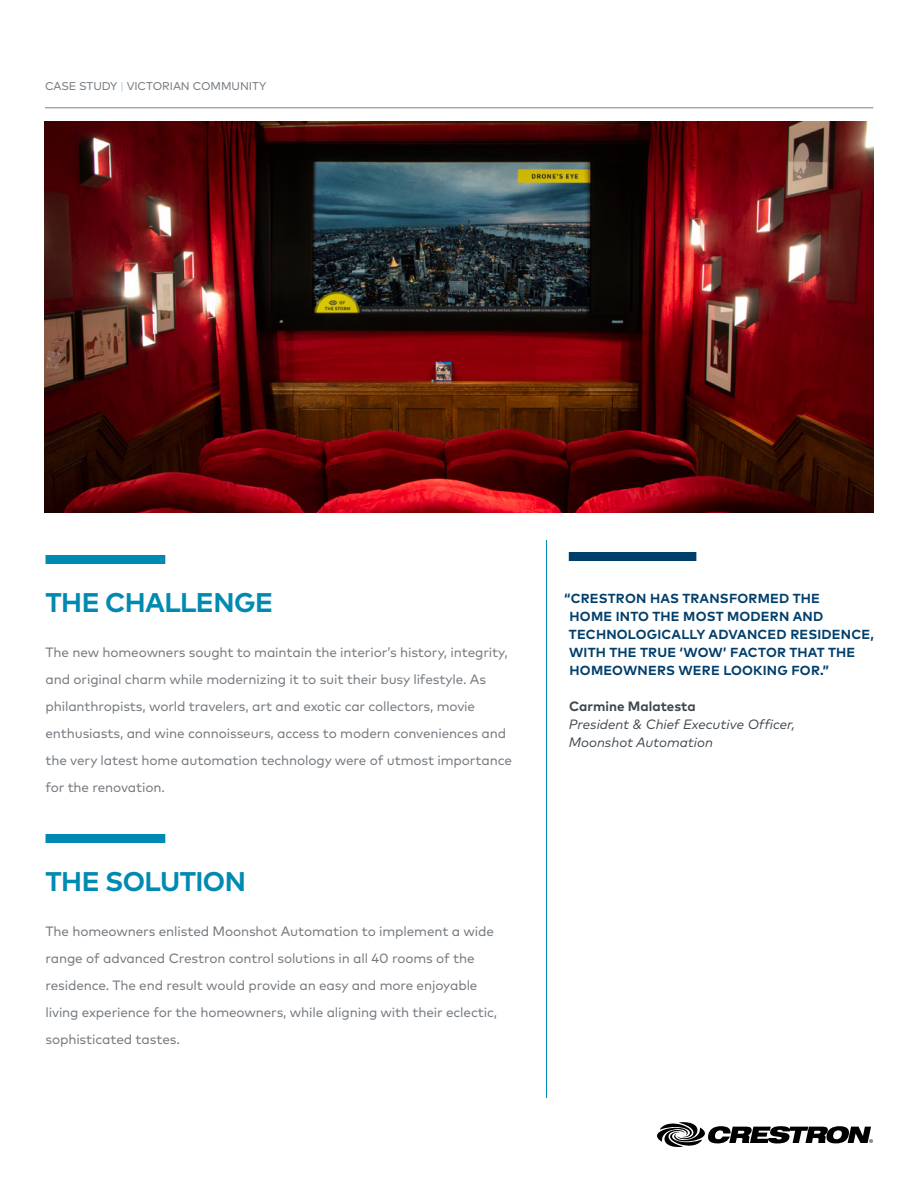
<style>
.page{position:relative;width:918px;height:1188px;background:#fff}
.page>*{position:absolute;margin:0;border:0;box-sizing:border-box;transform-origin:0 0}
.t1{font:700 27px "Mark Pro";letter-spacing:-.02em;color:#008ab1}
.t2{font:13.5px/27px "Mark Pro";letter-spacing:-.01em;color:#747a80}
.t3{font:italic 13.5px/18px "Mark Pro";color:#40474f}
.t4{font:700 13.5px "Mark Pro";color:#40474f}
.t5{font:700 13.2px/18px "Mark Pro";letter-spacing:.015em;color:#003e6b}
.t6{font:11.25px "Mark Pro";letter-spacing:-.005em;color:#747a80}
.s1{font-weight:300;color:#8cc3d9}
</style>
<div class="page">
<hr style="left:546px;top:540px;width:1px;height:558px;background:#008ab1">
<hr style="left:45px;top:108px;width:828px;height:1px;background:#7c8288">
<img style="left:44px;top:122px;width:829px;height:391px">
<svg style="left:657px;top:1122px;width:216px;height:25px"></svg>
<div style="left:46px;top:555px;width:119px;height:9px;background:#008ab1"></div>
<div style="left:46px;top:834px;width:119px;height:9px;background:#008ab1"></div>
<div style="left:569px;top:552px;width:127px;height:9px;background:#003e6b"></div>
<p class="t6" style="left:45px;top:78px;width:223px">CASE STUDY <span class="s1">|</span> VICTORIAN COMMUNITY</p>
<h1 class="t1" style="left:46px;top:582px;width:229px">THE CHALLENGE</h1>
<p class="t2" style="left:46px;top:638px;width:468px">The new homeowners sought to maintain the interior’s history, integrity, and original charm while modernizing it to suit their busy lifestyle. As philanthropists, world travelers, art and exotic car collectors, movie enthusiasts, and wine connoisseurs, access to modern conveniences and the very latest home automation technology were of utmost importance for the renovation.</p>
<h1 class="t1" style="left:46px;top:861px;width:202px">THE SOLUTION</h1>
<p class="t2" style="left:46px;top:917px;width:453px">The homeowners enlisted Moonshot Automation to implement a wide range of advanced Crestron control solutions in all 40 rooms of the residence. The end result would provide an easy and more enjoyable living experience for the homeowners, while aligning with their eclectic, sophisticated tastes.</p>
<p class="t5" style="left:569px;top:588px;width:306px;text-indent:-5px">“CRESTRON HAS TRANSFORMED THE<br>HOME INTO THE MOST MODERN AND<br>TECHNOLOGICALLY ADVANCED RESIDENCE,<br>WITH THE TRUE ‘WOW’ FACTOR THAT THE<br>HOMEOWNERS WERE LOOKING FOR.”</p>
<p class="t4" style="left:569px;top:696px;width:128px">Carmine Malatesta</p>
<p class="t3" style="left:569px;top:714px;width:228px">President &amp; Chief Executive Officer,<br>Moonshot Automation</p>
</div>
